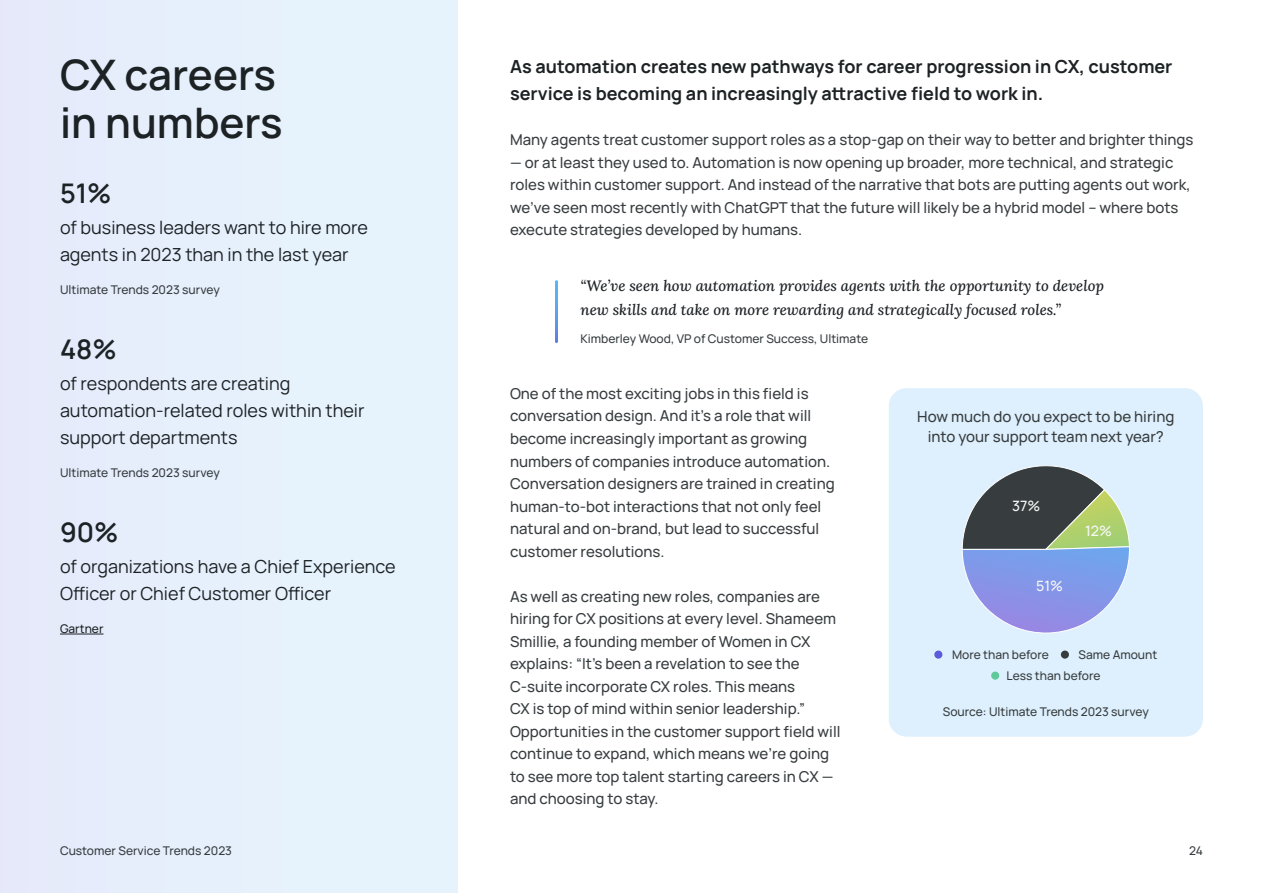
<style>
.page{position:relative;width:1263px;height:893px;background:#fff}
.page>*{position:absolute;margin:0;border:0;box-sizing:border-box;transform-origin:0 0}
.t1{font:600 42px/48px "Manrope";color:#1d2225}
.t2{font:600 27px "Manrope";color:#1d2225}
.t3{font:18px/27px "Manrope";color:#1d2225}
.t4{font:700 18px/27px "Manrope";color:#1d2225}
.t5{font:500 15px/22.5px "Manrope";color:#373d3f}
.t6{font:italic 15px/24px "Lora";color:#1d2225}
.t7{font:500 14.25px "Manrope";color:#f8f8f8}
.t8{font:500 12px/21px "Manrope";color:#373d3f}
.t9{font:500 12px "Manrope";color:#1d2225}
</style>
<div class="page">
<div style="left:0;top:0;width:458px;height:892px;background:#e6f0fc"></div>
<hr style="left:60px;top:633px;width:44px;height:1px;background:#1d2225">
<div style="left:889px;top:388px;width:314px;height:348px;background:#def0fd;border-radius:18px"></div>
<svg style="left:962px;top:465px;width:168px;height:168px"></svg>
<div style="left:934px;top:650px;width:8px;height:8px;background:#5d5adc;border-radius:50%"></div>
<div style="left:1061px;top:650px;width:8px;height:8px;background:#373d3f;border-radius:50%"></div>
<div style="left:991px;top:671px;width:8px;height:8px;background:#5ec99b;border-radius:50%"></div>
<h1 class="t1" style="left:60px;top:49px;width:224px">CX careers in numbers</h1>
<h2 class="t2" style="left:60px;top:174px;width:53px">51%</h2>
<p class="t3" style="left:60px;top:213px;width:310px">of business leaders want to hire more agents in 2023 than in the last year</p>
<p class="t8" style="left:60px;top:279px;width:161px">Ultimate Trends 2023 survey</p>
<h2 class="t2" style="left:60px;top:330px;width:58px">48%</h2>
<p class="t3" style="left:60px;top:369px;width:306px">of respondents are creating automation-related roles within their support departments</p>
<p class="t8" style="left:60px;top:462px;width:161px">Ultimate Trends 2023 survey</p>
<h2 class="t2" style="left:60px;top:513px;width:60px">90%</h2>
<p class="t3" style="left:60px;top:552px;width:337px">of organizations have a Chief Experience<br>Officer or Chief Customer Officer</p>
<p class="t9" style="left:60px;top:620px;width:45px">Gartner</p>
<p class="t4" style="left:510px;top:52px;width:664px">As automation creates new pathways for career progression in CX, customer service is becoming an increasingly attractive field to work in.</p>
<p class="t5" style="left:510px;top:128px;width:685px">Many agents treat customer support roles as a stop-gap on their way to better and brighter things</p>
<p class="t5" style="left:510px;top:150px;width:682px">— or at least they used to. Automation is now opening up broader, more technical, and strategic roles within customer support. And instead of the narrative that bots are putting agents out work, we’ve seen most recently with ChatGPT that the future will likely be a hybrid model – where bots execute strategies developed by humans.</p>
<p class="t6" style="left:580px;top:273px;width:525px">“We’ve seen how automation provides agents with the opportunity to develop new skills and take on more rewarding and strategically focused roles.”</p>
<p class="t8" style="left:580px;top:328px;width:289px">Kimberley Wood, VP of Customer Success, Ultimate</p>
<p class="t5" style="left:510px;top:381px;width:326px">One of the most exciting jobs in this field is conversation design. And it’s a role that will become increasingly important as growing numbers of companies introduce automation.<br>Conversation designers are trained in creating human-to-bot interactions that not only feel natural and on-brand, but lead to successful customer resolutions.</p>
<p class="t5" style="left:510px;top:584px;width:332px">As well as creating new roles, companies are hiring for CX positions at every level. Shameem Smillie, a founding member of Women in CX explains: “It’s been a revelation to see the C-suite incorporate CX roles. This means<br>CX is top of mind within senior leadership.” Opportunities in the customer support field will continue to expand, which means we’re going to see more top talent starting careers in CX — and choosing to stay.</p>
<p class="t5" style="left:917px;top:406px;width:259px;line-height:19.5px;text-align:center">How much do you expect to be hiring into your support team next year?</p>
<p class="t7" style="left:1012px;top:495px;width:30px">37%</p>
<p class="t7" style="left:1036px;top:576px;width:28px">51%</p>
<p class="t7" style="left:1085px;top:520px;width:28px">12%</p>
<p class="t8" style="left:1006px;top:643px;width:152px;text-indent:72px">Same Amount<br>Less than before</p>
<p class="t8" style="left:952px;top:643px;width:98px">More than before</p>
<p class="t8" style="left:943px;top:700px;width:208px">Source: Ultimate Trends 2023 survey</p>
<p class="t8" style="left:60px;top:840px;width:174px">Customer Service Trends 2023</p>
<p class="t8" style="left:1189px;top:840px;width:15px">24</p>
</div>
